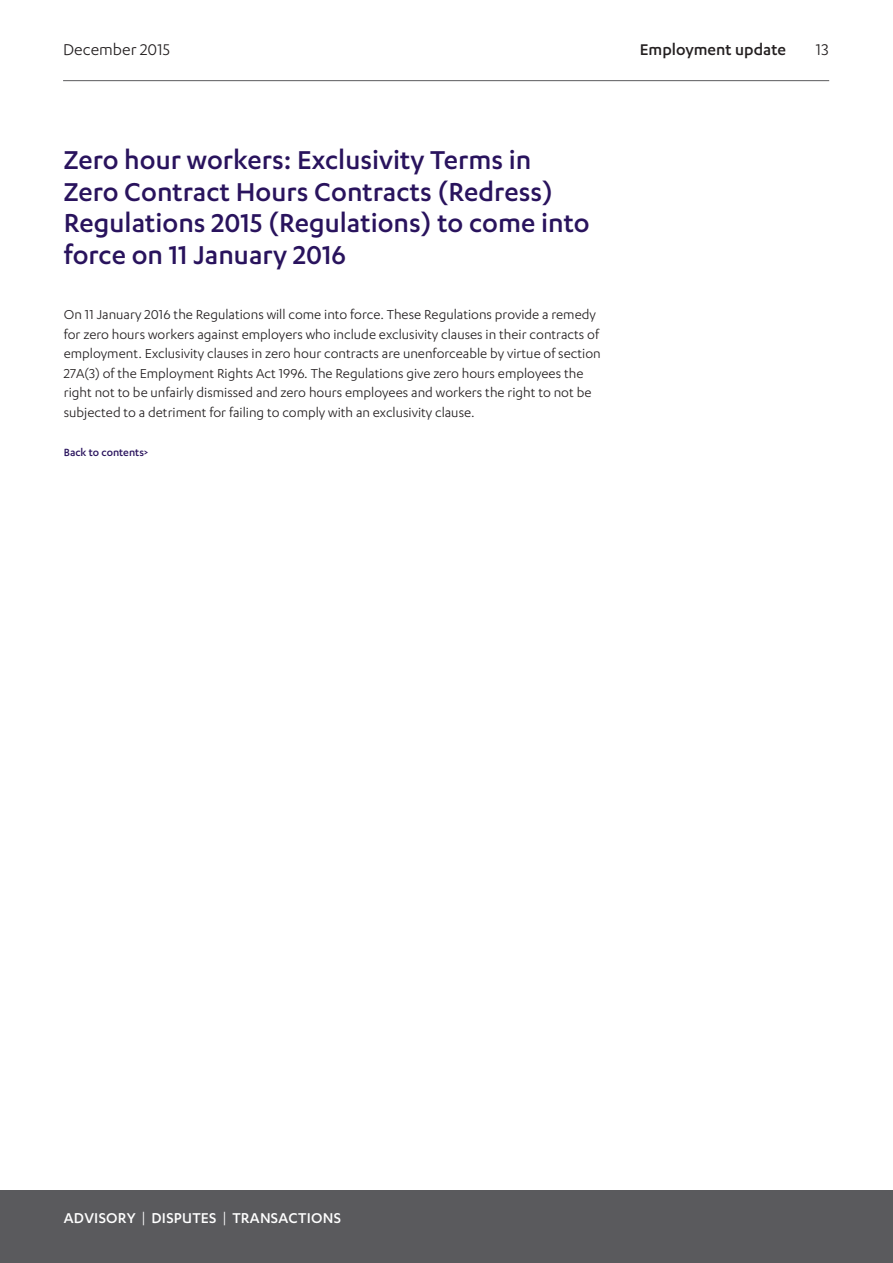
<style>
.page{position:relative;width:893px;height:1263px;background:#fff}
.page>*{position:absolute;margin:0;border:0;box-sizing:border-box;transform-origin:0 0}
.Heading_1{font:500 30px/31.5px "Karbon";color:#29135d}
.t1{font:500 18px "Karbon";color:#231f20}
.t2{font:18px "Karbon";color:#231f20}
.t3{font:500 16.5px "Karbon";letter-spacing:.015em;color:#fff}
.Body{font:15px/19.5px "Karbon";color:#231f20}
.Body-2{font:500 12px "Karbon";color:#29135d}
.s1{font-weight:400}
</style>
<div class="page">
<hr style="left:63px;top:80px;width:766px;height:1px;background:#5a5a5d">
<div style="left:0;top:1191px;width:893px;height:72px;background:#5a5a5d"></div>
<p class="t2" style="left:63px;top:39px;width:109px">December 2015</p>
<p class="t1" style="left:640px;top:39px;width:148px">Employment update</p>
<p class="t2" style="left:816px;top:39px;width:14px">13</p>
<p class="Heading_1" style="left:64px;top:143px;width:527px">Zero hour workers: Exclusivity Terms in Zero Contract Hours Contracts (Redress)<br>Regulations 2015 (Regulations) to come into force on 11 January 2016</p>
<p class="Body" style="left:64px;top:305px;width:539px">On 11 January 2016 the Regulations will come into force. These Regulations provide a remedy for zero hours workers against employers who include exclusivity clauses in their contracts of employment. Exclusivity clauses in zero hour contracts are unenforceable by virtue of section 27A(3) of the Employment Rights Act 1996. The Regulations give zero hours employees the right not to be unfairly dismissed and zero hours employees and workers the right to not be subjected to a detriment for failing to comply with an exclusivity clause.</p>
<p class="Body-2" style="left:64px;top:445px;width:86px">Back to contents&gt;</p>
<p class="t3" style="left:64px;top:1208px;width:279px">ADVISORY <span class="s1">|</span> DISPUTES <span class="s1">|</span> TRANSACTIONS</p>
</div>
